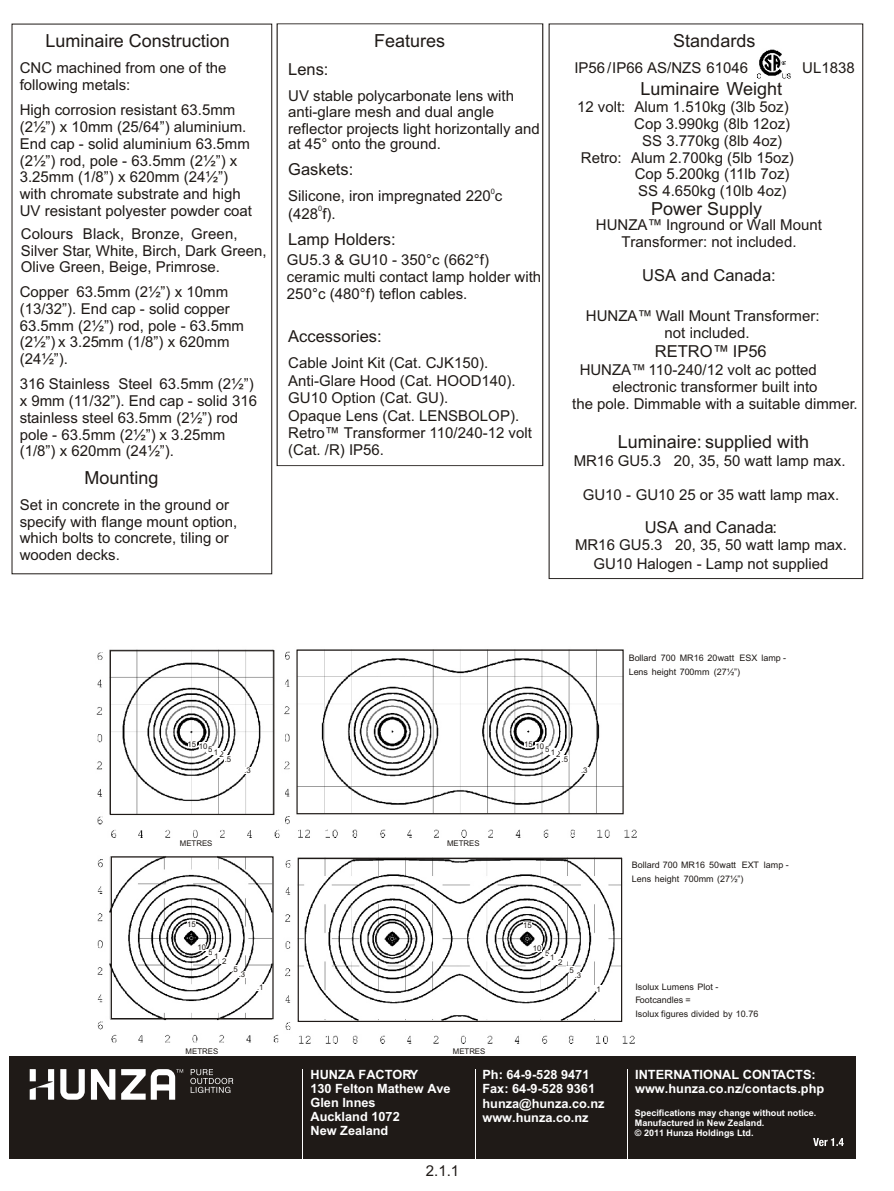
<style>
.page{position:relative;width:894px;height:1191px;background:#fff}
.page>*{position:absolute;margin:0;border:0;box-sizing:border-box;transform-origin:0 0}
.t1{font:18px "Arial Baltic";color:#1f1a17}
.t2{font:16.5px "Arial Baltic";color:#1f1a17}
.t3{font:15px/16.8px "Arial Baltic";color:#1f1a17}
.t4{font:15px/16.8px "Arial";color:#1f1a17;text-align:center}
.t5{font:700 12.75px/14.2px "Arial Baltic";color:#fff}
.t6{font:9px/13.8px "Arial Baltic";color:#1f1a17}
.t7{font:700 9px/10.1px "Arial Baltic";color:#fff}
.t8{font:7.8px "Arial";color:#1f1a17}
.t9{font:7.5px "Arial Baltic";color:#1f1a17}
.s1{font-family:"Arial Baltic"}
</style>
<div class="page">
<div style="left:12px;top:24px;width:260px;height:550px;border:1px solid #1f1a17"></div>
<div style="left:277px;top:24px;width:266px;height:442px;border:1px solid #1f1a17"></div>
<img style="left:757px;top:49px;width:34px;height:30px">
<img style="left:96px;top:649px;width:540px;height:188px">
<div style="left:188px;top:741px;width:8px;height:7px;background:#fff"></div>
<div style="left:207px;top:746px;width:8px;height:7px;background:#fff"></div>
<div style="left:218px;top:751px;width:8px;height:7px;background:#fff"></div>
<div style="left:212px;top:748px;width:8px;height:7px;background:#fff"></div>
<div style="left:224px;top:756px;width:8px;height:6px;background:#fff"></div>
<div style="left:244px;top:767px;width:8px;height:7px;background:#fff"></div>
<div style="left:110px;top:650px;width:164px;height:165px;border:1px solid #1f1a17"></div>
<div style="left:296px;top:650px;width:328px;height:164px;border:1px solid #1f1a17"></div>
<div style="left:199px;top:742px;width:8px;height:7px;background:#fff"></div>
<div style="left:525px;top:741px;width:8px;height:7px;background:#fff"></div>
<div style="left:543px;top:746px;width:8px;height:7px;background:#fff"></div>
<div style="left:554px;top:751px;width:8px;height:7px;background:#fff"></div>
<div style="left:549px;top:748px;width:8px;height:7px;background:#fff"></div>
<div style="left:561px;top:756px;width:8px;height:6px;background:#fff"></div>
<div style="left:581px;top:767px;width:8px;height:7px;background:#fff"></div>
<div style="left:536px;top:742px;width:8px;height:7px;background:#fff"></div>
<img style="left:97px;top:856px;width:538px;height:188px">
<div style="left:111px;top:856px;width:163px;height:163px;border:1px solid #1f1a17"></div>
<div style="left:298px;top:858px;width:324px;height:164px;border:1px solid #1f1a17"></div>
<div style="left:188px;top:921px;width:8px;height:6px;background:#fff"></div>
<div style="left:207px;top:949px;width:8px;height:6px;background:#fff"></div>
<div style="left:220px;top:957px;width:9px;height:7px;background:#fff"></div>
<div style="left:212px;top:953px;width:9px;height:6px;background:#fff"></div>
<div style="left:231px;top:965px;width:8px;height:7px;background:#fff"></div>
<div style="left:238px;top:971px;width:8px;height:7px;background:#fff"></div>
<div style="left:198px;top:944px;width:8px;height:7px;background:#fff"></div>
<div style="left:256px;top:984px;width:8px;height:7px;background:#fff"></div>
<div style="left:524px;top:922px;width:8px;height:6px;background:#fff"></div>
<div style="left:544px;top:950px;width:8px;height:7px;background:#fff"></div>
<div style="left:556px;top:958px;width:9px;height:7px;background:#fff"></div>
<div style="left:548px;top:954px;width:9px;height:6px;background:#fff"></div>
<div style="left:567px;top:967px;width:8px;height:6px;background:#fff"></div>
<div style="left:574px;top:972px;width:8px;height:7px;background:#fff"></div>
<div style="left:533px;top:945px;width:8px;height:7px;background:#fff"></div>
<div style="left:594px;top:985px;width:8px;height:7px;background:#fff"></div>
<div style="left:10px;top:1057px;width:846px;height:102px;background:#1f1a17"></div>
<svg style="left:813px;top:1138px;width:31px;height:9px"></svg>
<hr style="left:303px;top:1069px;width:1px;height:90px;background:#fff">
<hr style="left:475px;top:1069px;width:1px;height:90px;background:#fff">
<hr style="left:627px;top:1069px;width:1px;height:90px;background:#fff">
<svg style="left:29px;top:1069px;width:204px;height:31px"></svg>
<p class="t1" style="left:45px;top:34px;width:186px">Luminaire Construction</p>
<p class="t3" style="left:20px;top:61px;width:208px">CNC machined from one of the following metals:</p>
<p class="t3" style="left:20px;top:103px;width:234px">High corrosion resistant 63.5mm (2½”) x 10mm (25/64”) aluminium.<br>End cap - solid aluminium 63.5mm (2½”) rod, pole - 63.5mm (2½”) x<br>3.25mm (1/8”) x 620mm (24½”) with chromate substrate and high<br>UV resistant polyester powder coat</p>
<p class="t3" style="left:21px;top:227px;width:248px">Colours Black, Bronze, Green,<br>Silver Star, White, Birch, Dark Green,<br>Olive Green, Beige, Primrose.</p>
<p class="t3" style="left:20px;top:285px;width:226px">Copper 63.5mm (2½”) x 10mm (13/32”). End cap - solid copper<br>63.5mm (2½”) rod, pole - 63.5mm (2½”) x 3.25 mm (1/8”) x 620mm (24½”).</p>
<p class="t3" style="left:20px;top:377px;width:239px">316 Stainless Steel 63.5mm (2½”) x 9mm (11/32”). End cap - solid 316 stainless steel 63.5mm (2½”) rod pole - 63.5mm (2½”) x 3.25 mm (1/8”) x 620mm (24½”).</p>
<p class="t1" style="left:84px;top:470px;width:76px">Mounting</p>
<p class="t3" style="left:20px;top:497px;width:219px">Set in concrete in the ground or specify with flange mount option, which bolts to concrete, tiling or wooden decks.</p>
<p class="t1" style="left:374px;top:34px;width:73px">Features</p>
<p class="t2" style="left:288px;top:63px;width:42px">Lens:</p>
<p class="t3" style="left:288px;top:89px;width:253px;line-height:16.2px">UV stable polycarbonate lens with anti-glare mesh and dual angle reflector projects light horizontally and at 45° onto the ground.</p>
<p class="t2" style="left:288px;top:163px;width:67px">Gaskets:</p>
<p class="t3" style="left:288px;top:189px;width:216px">Silicone, iron impregnated 220 c</p>
<p class="t9" style="left:491px;top:188px;width:6px">0</p>
<p class="t9" style="left:318px;top:206px;width:6px">0</p>
<p class="t2" style="left:288px;top:233px;width:109px">Lamp Holders:</p>
<p class="t3" style="left:287px;top:252px;width:256px">GU5.3 &amp; GU10 - 350°c (662°f) ceramic multi contact lamp holder with<br>250°c (480°f) teflon cables.</p>
<p class="t2" style="left:288px;top:330px;width:95px">Accessories:</p>
<p class="t3" style="left:288px;top:355px;width:229px;line-height:18.3px">Cable Joint Kit (Cat. CJK150).<br>Anti-Glare Hood (Cat. HOOD140).</p>
<p class="t3" style="left:288px;top:390px;width:233px;line-height:18.3px">GU10 Option (Cat. GU).<br>Opaque Lens (Cat. LENSBOLOP).</p>
<p class="t3" style="left:288px;top:425px;width:245px;line-height:17.4px">Retro™ Transformer 110/240-12 volt (Cat. /R) IP56.</p>
<p class="t3" style="left:288px;top:206px;width:49px">(428 f).</p>
<p class="t1" style="left:673px;top:34px;width:84px">Standards</p>
<p class="t3" style="left:574px;top:61px;width:175px">IP56 / IP66 AS/NZS 61046</p>
<p class="t3" style="left:802px;top:61px;width:54px">UL1838</p>
<p class="t1" style="left:640px;top:82px;width:143px">Luminaire Weight</p>
<p class="t3" style="left:577px;top:100px;width:213px">12 volt: Alum 1.510kg (3lb 5oz)</p>
<p class="t3" style="left:634px;top:117px;width:157px">Cop 3.990kg (8lb 12oz)</p>
<p class="t3" style="left:642px;top:134px;width:142px">SS 3.770kg (8lb 4oz)</p>
<p class="t3" style="left:581px;top:150px;width:214px">Retro: Alum 2.700kg (5lb 15oz)</p>
<p class="t3" style="left:635px;top:167px;width:156px">Cop 5.200kg (11lb 7oz)</p>
<p class="t3" style="left:638px;top:184px;width:150px">SS 4.650kg (10lb 4oz)</p>
<p class="t1" style="left:651px;top:202px;width:112px">Power Supply</p>
<p class="t3" style="left:596px;top:218px;width:227px;text-align:center">HUNZA™ Inground or Wall Mount<br>Transformer: not included.</p>
<p class="t2" style="left:642px;top:269px;width:135px">USA and Canada:</p>
<p class="t4" style="left:586px;top:309px;width:235px"><span class="s1">HUNZA™ W</span>all Mount Transformer: not included.</p>
<p class="t2" style="left:655px;top:345px;width:113px">RETRO™ IP56</p>
<p class="t3" style="left:580px;top:363px;width:239px">HUNZA™ 110-240/12 volt ac potted</p>
<p class="t3" style="left:612px;top:380px;width:207px">electronic transformer built into</p>
<p class="t3" style="left:572px;top:397px;width:287px">the pole. Dimmable with a suitable dimmer.</p>
<p class="t1" style="left:618px;top:435px;width:193px">Luminaire: supplied with</p>
<p class="t3" style="left:574px;top:453px;width:273px">MR16 GU5.3 20, 35, 50 watt lamp max.</p>
<p class="t3" style="left:583px;top:488px;width:258px">GU10 - GU10 25 or 35 watt lamp max.</p>
<p class="t2" style="left:645px;top:521px;width:134px">USA and Canada:</p>
<p class="t3" style="left:575px;top:536px;width:273px;line-height:19.2px;text-align:center">MR16 GU5.3 20, 35, 50 watt lamp max.<br>GU10 Halogen - Lamp not supplied</p>
<p class="t6" style="left:629px;top:652px;width:159px">Bollard 700 MR16 20 watt ESX lamp -<br>Lens height 700mm (27½”)</p>
<p class="t8" style="left:187px;top:742px;width:10px">15</p>
<p class="t8" style="left:199px;top:743px;width:10px">10</p>
<p class="t8" style="left:524px;top:742px;width:10px">15</p>
<p class="t8" style="left:535px;top:743px;width:10px">10</p>
<p class="t8" style="left:208px;top:747px;width:6px">5</p>
<p class="t8" style="left:545px;top:747px;width:6px">5</p>
<p class="t8" style="left:214px;top:749px;width:6px">1</p>
<p class="t8" style="left:551px;top:749px;width:6px">1</p>
<p class="t8" style="left:219px;top:752px;width:6px">2</p>
<p class="t8" style="left:556px;top:752px;width:6px">2</p>
<p class="t8" style="left:225px;top:756px;width:8px">.5</p>
<p class="t8" style="left:562px;top:756px;width:8px">.5</p>
<p class="t8" style="left:244px;top:768px;width:8px">.3</p>
<p class="t8" style="left:581px;top:768px;width:8px">.3</p>
<p class="t8" style="left:180px;top:841px;width:34px">METRES</p>
<p class="t8" style="left:447px;top:841px;width:34px">METRES</p>
<p class="t8" style="left:187px;top:921px;width:10px">15</p>
<p class="t8" style="left:523px;top:922px;width:10px">15</p>
<p class="t8" style="left:198px;top:945px;width:10px">10</p>
<p class="t8" style="left:209px;top:949px;width:6px">5</p>
<p class="t8" style="left:214px;top:953px;width:6px">1</p>
<p class="t8" style="left:222px;top:958px;width:6px">2</p>
<p class="t8" style="left:231px;top:966px;width:8px">.5</p>
<p class="t8" style="left:239px;top:971px;width:8px">.3</p>
<p class="t8" style="left:533px;top:946px;width:10px">10</p>
<p class="t8" style="left:545px;top:951px;width:6px">5</p>
<p class="t8" style="left:550px;top:954px;width:6px">1</p>
<p class="t8" style="left:558px;top:959px;width:6px">2</p>
<p class="t8" style="left:567px;top:967px;width:8px">.5</p>
<p class="t8" style="left:575px;top:972px;width:8px">.3</p>
<p class="t8" style="left:257px;top:985px;width:8px">.1</p>
<p class="t8" style="left:594px;top:986px;width:8px">.1</p>
<p class="t8" style="left:186px;top:1049px;width:34px">METRES</p>
<p class="t8" style="left:453px;top:1049px;width:34px">METRES</p>
<p class="t6" style="left:632px;top:859px;width:158px">Bollard 700 MR16 50 watt EXT lamp -<br>Lens height 700mm (27½”)</p>
<p class="t6" style="left:635px;top:980px;width:124px">Isolux Lumens Plot -<br>Footcandles =<br>Isolux figures divided by 10.76</p>
<p class="t5" style="left:310px;top:1068px;width:142px">HUNZA FACTORY<br>130 Felton Mathew Ave<br>Glen Innes<br>Auckland 1072<br>New Zealand</p>
<p class="t5" style="left:482px;top:1069px;width:124px">Ph: 64-9-528 9471<br>Fax: 64-9-528 9361 hunza@hunza.co.nz www.hunza.co.nz</p>
<p class="t5" style="left:635px;top:1069px;width:191px">INTERNATIONAL CONTACTS: www.hunza.co.nz/contacts.php</p>
<p class="t7" style="left:635px;top:1109px;width:183px">Specifications may change without notice.<br>Manufactured in New Zealand.<br>© 2011 Hunza Holdings Ltd.</p>
<p class="t3" style="left:426px;top:1164px;width:35px">2.1.1</p>
</div>
